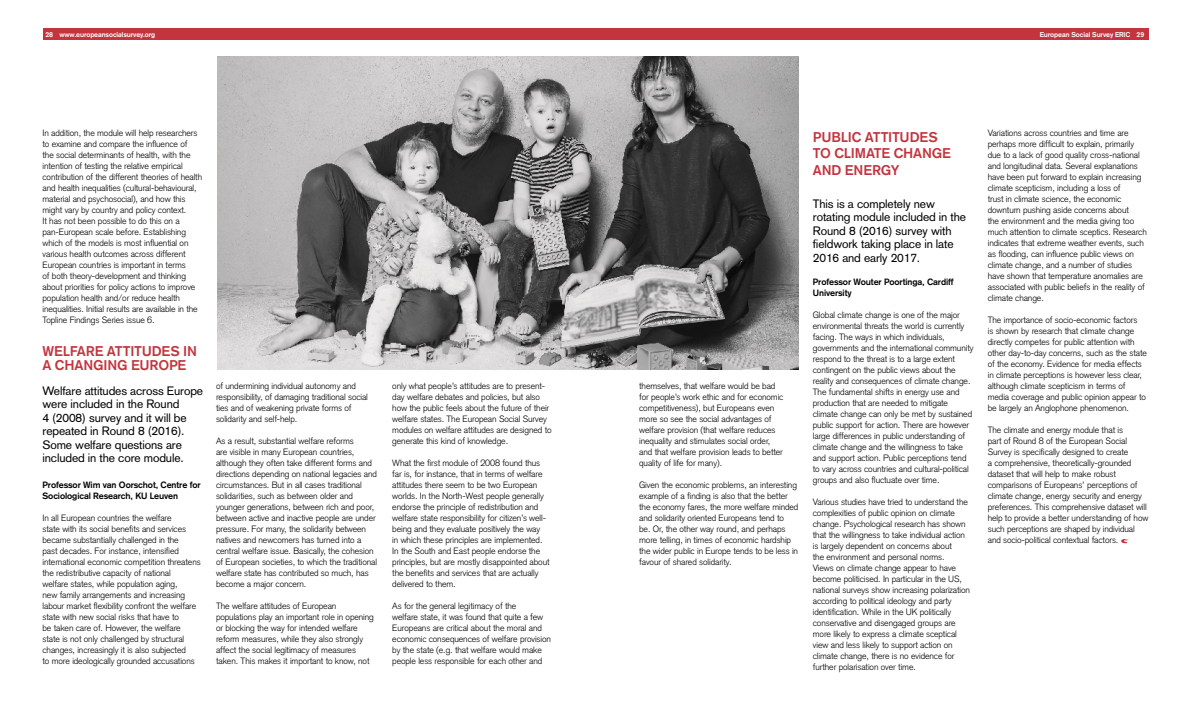
<style>
.page{position:relative;width:1191px;height:709px;background:#fff}
.page>*{position:absolute;margin:0;border:0;box-sizing:border-box;transform-origin:0 0}
.t1{font:500 14px/16.5px "Akzidenz Grotesk BE";letter-spacing:-.01em;color:#c3343e}
.t2{font:12px/13.5px "Akzidenz Grotesk";letter-spacing:-.01em;color:#000}
.t3{font:300 9px/11px "Akzidenz Grotesk";letter-spacing:-.01em;color:#000}
.t4{font:700 9px/11px "Akzidenz Grotesk";letter-spacing:-.01em;color:#000}
.t5{font:700 7px "Akzidenz Grotesk";letter-spacing:-.01em;color:#fff}
</style>
<div class="page">
<img style="left:217px;top:57px;width:581px;height:312px">
<div style="left:43px;top:29px;width:1105px;height:11px;background:#c3343e"></div>
<svg style="left:1121px;top:538px;width:7px;height:5px"></svg>
<p class="t5" style="left:45px;top:30px;width:111px">28 www.europeansocialsurvey.org</p>
<p class="t5" style="left:1039px;top:30px;width:106px">European Social Survey ERIC 29</p>
<p class="t3" style="left:43px;top:128px;width:161px">In addition, the module will help researchers to examine and compare the influence of<br>the social determinants of health, with the intention of testing the relative empirical contribution of the different theories of health and health inequalities (cultural-behavioural, material and psychosocial), and how this might vary by country and policy context.<br>It has not been possible to do this on a pan-European scale before. Establishing which of the models is most influential on various health outcomes across different European countries is important in terms<br>of both theory-development and thinking about priorities for policy actions to improve population health and/or reduce health inequalities. Initial results are available in the Topline Findings Series issue 6.</p>
<h1 class="t1" style="left:43px;top:344px;width:156px;line-height:14px">WELFARE ATTITUDES IN<br>A CHANGING EUROPE</h1>
<h2 class="t2" style="left:43px;top:384px;width:162px">Welfare attitudes across Europe were included in the Round<br>4 (2008) survey and it will be repeated in Round 8 (2016).<br>Some welfare questions are included in the core module.</h2>
<p class="t4" style="left:43px;top:479px;width:160px">Professor Wim van Oorschot, Centre for<br>Sociological Research, KU Leuven</p>
<p class="t3" style="left:43px;top:513px;width:160px">In all European countries the welfare<br>state with its social benefits and services became substantially challenged in the<br>past decades. For instance, intensified international economic competition threatens the redistributive capacity of national<br>welfare states, while population aging,<br>new family arrangements and increasing labour market flexibility confront the welfare state with new social risks that have to<br>be taken care of. However, the welfare<br>state is not only challenged by structural changes, increasingly it is also subjected<br>to more ideologically grounded accusations</p>
<p class="t3" style="left:216px;top:381px;width:153px">of undermining individual autonomy and responsibility, of damaging traditional social ties and of weakening private forms of solidarity and self-help.</p>
<p class="t3" style="left:216px;top:436px;width:163px">As a result, substantial welfare reforms<br>are visible in many European countries, although they often take different forms and directions depending on national legacies and circumstances. But in all cases traditional solidarities, such as between older and younger generations, between rich and poor, between active and inactive people are under pressure. For many, the solidarity between natives and newcomers has turned into a central welfare issue. Basically, the cohesion of European societies, to which the traditional welfare state has contributed so much, has become a major concern.</p>
<p class="t3" style="left:216px;top:601px;width:159px">The welfare attitudes of European populations play an important role in opening or blocking the way for intended welfare reform measures, while they also strongly affect the social legitimacy of measures taken. This makes it important to know, not</p>
<p class="t3" style="left:392px;top:381px;width:161px">only what people’s attitudes are to present&shy;day welfare debates and policies, but also how the public feels about the future of their welfare states. The European Social Survey modules on welfare attitudes are designed to generate this kind of knowledge.</p>
<p class="t3" style="left:392px;top:458px;width:159px">What the first module of 2008 found thus far is, for instance, that in terms of welfare attitudes there seem to be two European worlds. In the North-West people generally endorse the principle of redistribution and welfare state responsibility for citizen’s well&shy;being and they evaluate positively the way<br>in which these principles are implemented.<br>In the South and East people endorse the principles, but are mostly disappointed about the benefits and services that are actually delivered to them.</p>
<p class="t3" style="left:392px;top:600px;width:160px">As for the general legitimacy of the<br>welfare state, it was found that quite a few Europeans are critical about the moral and economic consequences of welfare provision by the state (e.g. that welfare would make people less responsible for each other and</p>
<p class="t3" style="left:639px;top:380px;width:146px">themselves, that welfare would be bad for people’s work ethic and for economic competitiveness), but Europeans even more so see the social advantages of welfare provision (that welfare reduces inequality and stimulates social order, and that welfare provision leads to better quality of life for many).</p>
<p class="t3" style="left:639px;top:479px;width:161px">Given the economic problems, an interesting example of a finding is also that the better the economy fares, the more welfare minded and solidarity oriented Europeans tend to<br>be. Or, the other way round, and perhaps more telling, in times of economic hardship the wider public in Europe tends to be less in favour of shared solidarity.</p>
<h1 class="t1" style="left:813px;top:128px;width:140px">PUBLIC ATTITUDES<br>TO CLIMATE CHANGE<br>AND ENERGY</h1>
<h2 class="t2" style="left:813px;top:197px;width:155px">This is a completely new rotating module included in the<br>Round 8 (2016) survey with fieldwork taking place in late<br>2016 and early 2017.</h2>
<p class="t4" style="left:813px;top:276px;width:142px">Professor Wouter Poortinga, Cardiff<br>University</p>
<p class="t3" style="left:813px;top:309px;width:162px">Global climate change is one of the major environmental threats the world is currently facing. The ways in which individuals, governments and the international community respond to the threat is to a large extent contingent on the public views about the reality and consequences of climate change.<br>The fundamental shifts in energy use and production that are needed to mitigate climate change can only be met by sustained public support for action. There are however large differences in public understanding of climate change and the willingness to take and support action. Public perceptions tend to vary across countries and cultural-political groups and also fluctuate over time.</p>
<p class="t3" style="left:813px;top:496px;width:159px">Various studies have tried to understand the complexities of public opinion on climate change. Psychological research has shown that the willingness to take individual action is largely dependent on concerns about<br>the environment and personal norms.<br>Views on climate change appear to have become politicised. In particular in the US, national surveys show increasing polarization according to political ideology and party identification. While in the UK politically conservative and disengaged groups are more likely to express a climate sceptical view and less likely to support action on climate change, there is no evidence for further polarisation over time.</p>
<p class="t3" style="left:987px;top:128px;width:161px">Variations across countries and time are perhaps more difficult to explain, primarily due to a lack of good quality cross-national and longitudinal data. Several explanations have been put forward to explain increasing climate scepticism, including a loss of<br>trust in climate science, the economic downturn pushing aside concerns about<br>the environment and the media giving too much attention to climate sceptics. Research indicates that extreme weather events, such as flooding, can influence public views on climate change, and a number of studies have shown that temperature anomalies are associated with public beliefs in the reality of climate change.</p>
<p class="t3" style="left:987px;top:315px;width:161px">The importance of socio-economic factors<br>is shown by research that climate change directly competes for public attention with other day-to-day concerns, such as the state of the economy. Evidence for media effects in climate perceptions is however less clear, although climate scepticism in terms of media coverage and public opinion appear to be largely an Anglophone phenomenon.</p>
<p class="t3" style="left:987px;top:424px;width:162px">The climate and energy module that is<br>part of Round 8 of the European Social Survey is specifically designed to create<br>a comprehensive, theoretically-grounded dataset that will help to make robust comparisons of Europeans’ perceptions of climate change, energy security and energy preferences. This comprehensive dataset will help to provide a better understanding of how such perceptions are shaped by individual and socio-political contextual factors.</p>
</div>
